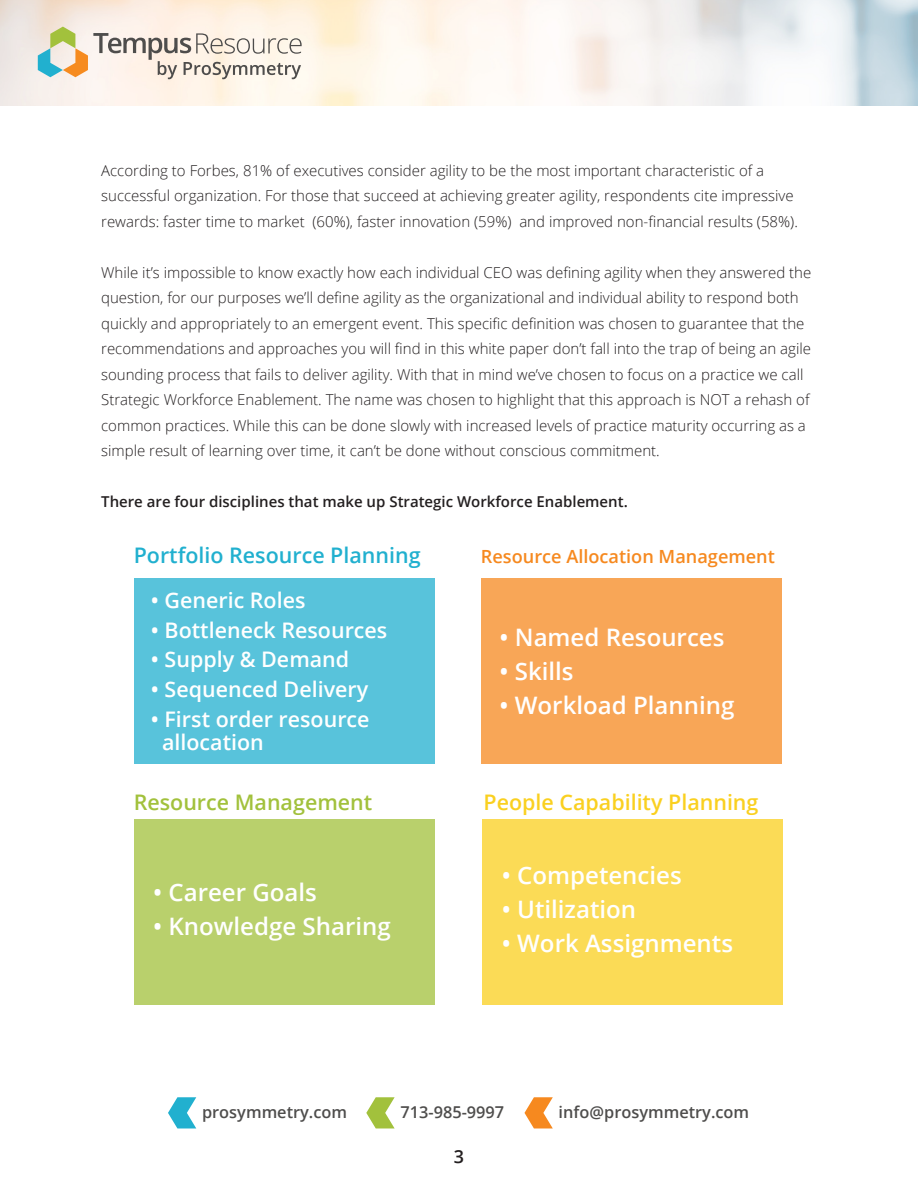
<style>
.page{position:relative;width:918px;height:1188px;background:#fff}
.page>*{position:absolute;margin:0;border:0;box-sizing:border-box;transform-origin:0 0}
.t1{font:600 24px "Open Sans";color:#fff}
.t2{font:600 21.45px/23.1px "Open Sans";color:#fff}
.t3{font:600 21.45px "Open Sans";color:#21b0cf}
.t4{font:600 21.45px "Open Sans";color:#fad020}
.t5{font:600 21.45px "Open Sans";color:#a2c13c}
.t6{font:600 18.15px "Open Sans";color:#f6891f}
.t7{font:600 18px "Open Sans";color:#231f20}
.t8{font:600 16.35px "Open Sans";color:#4e4d4c}
.t9{font:300 15px/25.5px "Open Sans";color:#231f20}
.t10{font:600 15px "Open Sans";color:#231f20}
</style>
<div class="page">
<svg style="left:168px;top:1097px;width:28px;height:31px"></svg>
<svg style="left:366px;top:1097px;width:29px;height:31px"></svg>
<svg style="left:524px;top:1097px;width:29px;height:31px"></svg>
<svg style="left:38px;top:27px;width:264px;height:52px;background:#dcd6c8"></svg>
<div style="left:134px;top:579px;width:300px;height:185px;background:#58c3db"></div>
<div style="left:481px;top:579px;width:301px;height:185px;background:#f8a657"></div>
<div style="left:482px;top:820px;width:301px;height:185px;background:#fbdb56"></div>
<div style="left:134px;top:820px;width:300px;height:185px;background:#b9d06c"></div>
<p class="t9" style="left:101px;top:157px;width:698px">According to Forbes, 81% of executives consider agility to be the most important characteristic of a successful organization. For those that succeed at achieving greater agility, respondents cite impressive rewards: faster time to market (60%), faster innovation (59%) and improved non-financial results (58%).</p>
<p class="t9" style="left:101px;top:259px;width:712px">While it’s impossible to know exactly how each individual CEO was defining agility when they answered the question, for our purposes we’ll define agility as the organizational and individual ability to respond both quickly and appropriately to an emergent event. This specific definition was chosen to guarantee that the recommendations and approaches you will find in this white paper don’t fall into the trap of being an agile sounding process that fails to deliver agility. With that in mind we’ve chosen to focus on a practice we call Strategic Workforce Enablement. The name was chosen to highlight that this approach is NOT a rehash of common practices. While this can be done slowly with increased levels of practice maturity occurring as a simple result of learning over time, it can’t be done without conscious commitment.</p>
<p class="t10" style="left:101px;top:491px;width:528px">There are four disciplines that make up Strategic Workforce Enablement.</p>
<p class="t3" style="left:134px;top:540px;width:288px">Portfolio Resource Planning</p>
<p class="t6" style="left:481px;top:544px;width:296px">Resource Allocation Management</p>
<p class="t2" style="left:151px;top:588px;width:156px">• Generic Roles</p>
<p class="t2" style="left:151px;top:618px;width:238px">• Bottleneck Resources</p>
<p class="t2" style="left:151px;top:647px;width:200px">• Supply &amp; Demand</p>
<p class="t2" style="left:151px;top:677px;width:219px">• Sequenced Delivery</p>
<p class="t2" style="left:162px;top:707px;width:209px;text-indent:-11px">• First order resource allocation</p>
<p class="t1" style="left:500px;top:621px;width:226px">• Named Resources</p>
<p class="t1" style="left:500px;top:655px;width:76px">• Skills</p>
<p class="t1" style="left:500px;top:689px;width:236px">• Workload Planning</p>
<p class="t5" style="left:134px;top:787px;width:240px">Resource Management</p>
<p class="t4" style="left:484px;top:787px;width:276px">People Capability Planning</p>
<p class="t1" style="left:153px;top:876px;width:165px">• Career Goals</p>
<p class="t1" style="left:153px;top:910px;width:239px">• Knowledge Sharing</p>
<p class="t1" style="left:502px;top:859px;width:181px">• Competencies</p>
<p class="t1" style="left:502px;top:893px;width:136px">• Utilization</p>
<p class="t1" style="left:502px;top:927px;width:233px">• Work Assignments</p>
<p class="t8" style="left:202px;top:1101px;width:147px">prosymmetry.com</p>
<p class="t8" style="left:400px;top:1101px;width:105px">713-985-9997</p>
<p class="t8" style="left:559px;top:1101px;width:192px">info@prosymmetry.com</p>
<p class="t7" style="left:454px;top:1144px;width:12px">3</p>
</div>
